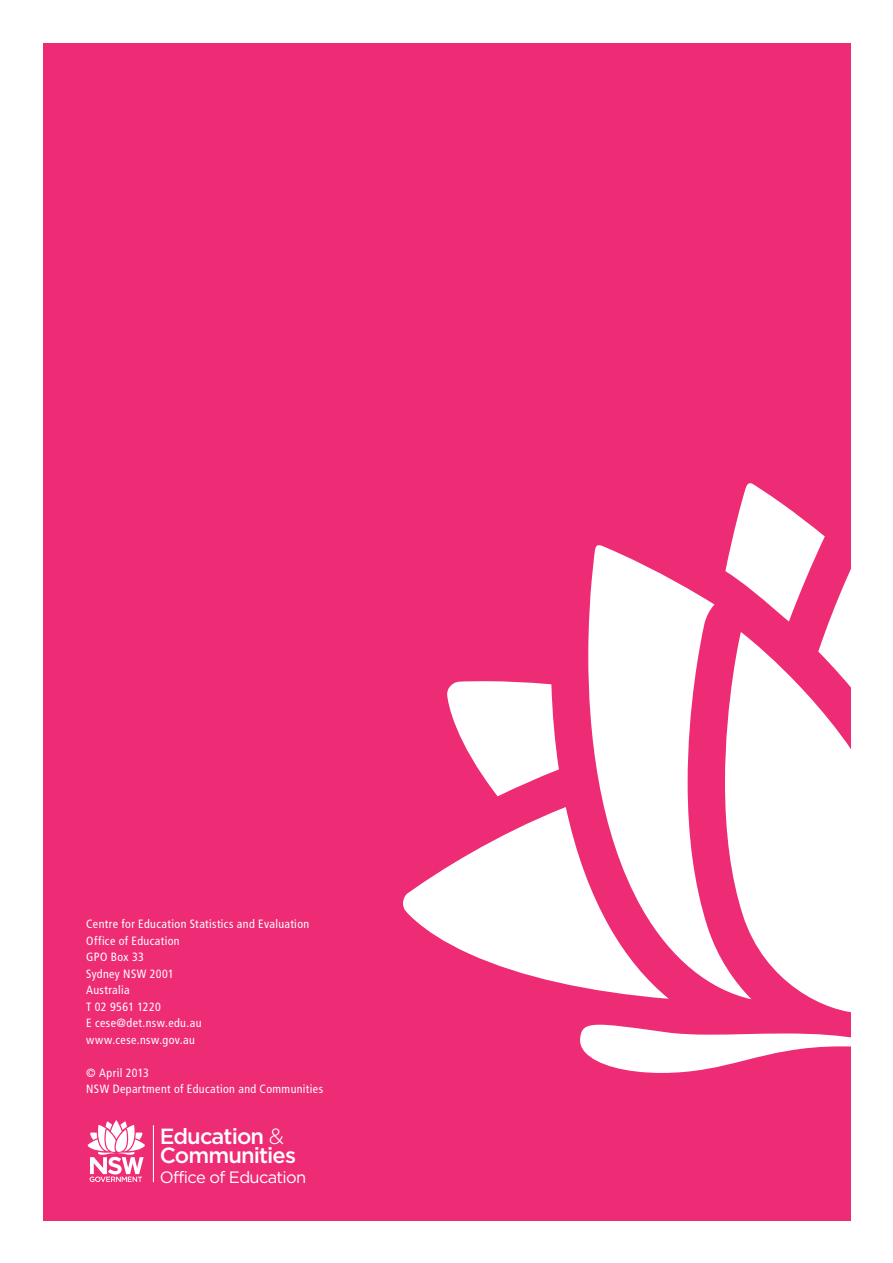
<style>
.page{position:relative;width:893px;height:1263px;background:#fff}
.page>*{position:absolute;margin:0;border:0;box-sizing:border-box;transform-origin:0 0}
.t1{font:500 21.9px/19.4px "Gotham";letter-spacing:-.04em;color:#fff}
.t2{font:16.5px "Gotham";letter-spacing:-.04em;color:#fff}
.t3{font:condensed 12px/16.5px "Frutiger LT Pro";letter-spacing:.03em;color:#fff}
.s1{font-weight:300}
</style>
<div class="page">
<div style="left:43px;top:43px;width:807px;height:1178px;background:#ee2b75"></div>
<svg style="left:588px;top:545px;width:137px;height:446px;fill:#fff"></svg>
<svg style="left:725px;top:775px;width:126px;height:238px;fill:#fff"></svg>
<svg style="left:725px;top:461px;width:126px;height:314px"></svg>
<svg style="left:447px;top:681px;width:112px;height:115px"></svg>
<svg style="left:403px;top:807px;width:266px;height:192px;fill:#fff"></svg>
<svg style="left:580px;top:1025px;width:271px;height:48px"></svg>
<hr style="left:153px;top:1125px;width:1px;height:57px;background:#fff">
<svg style="left:88px;top:1120px;width:57px;height:62px"></svg>
<p class="t3" style="left:86px;top:916px;width:225px">Centre for Education Statistics and Evaluation<br>Office of Education<br>GPO Box 33<br>Sydney NSW 2001<br>Australia<br>T 02 9561 1220<br>E cese@det.nsw.edu.au www.cese.nsw.gov.au</p>
<p class="t3" style="left:86px;top:1064px;width:238px">© April 2013<br>NSW Department of Education and Communities</p>
<h1 class="t1" style="left:160px;top:1126px;width:138px">Education <span class="s1">&amp;<br></span>Communities</h1>
<h2 class="t2" style="left:160px;top:1167px;width:148px">Office of Education</h2>
</div>
